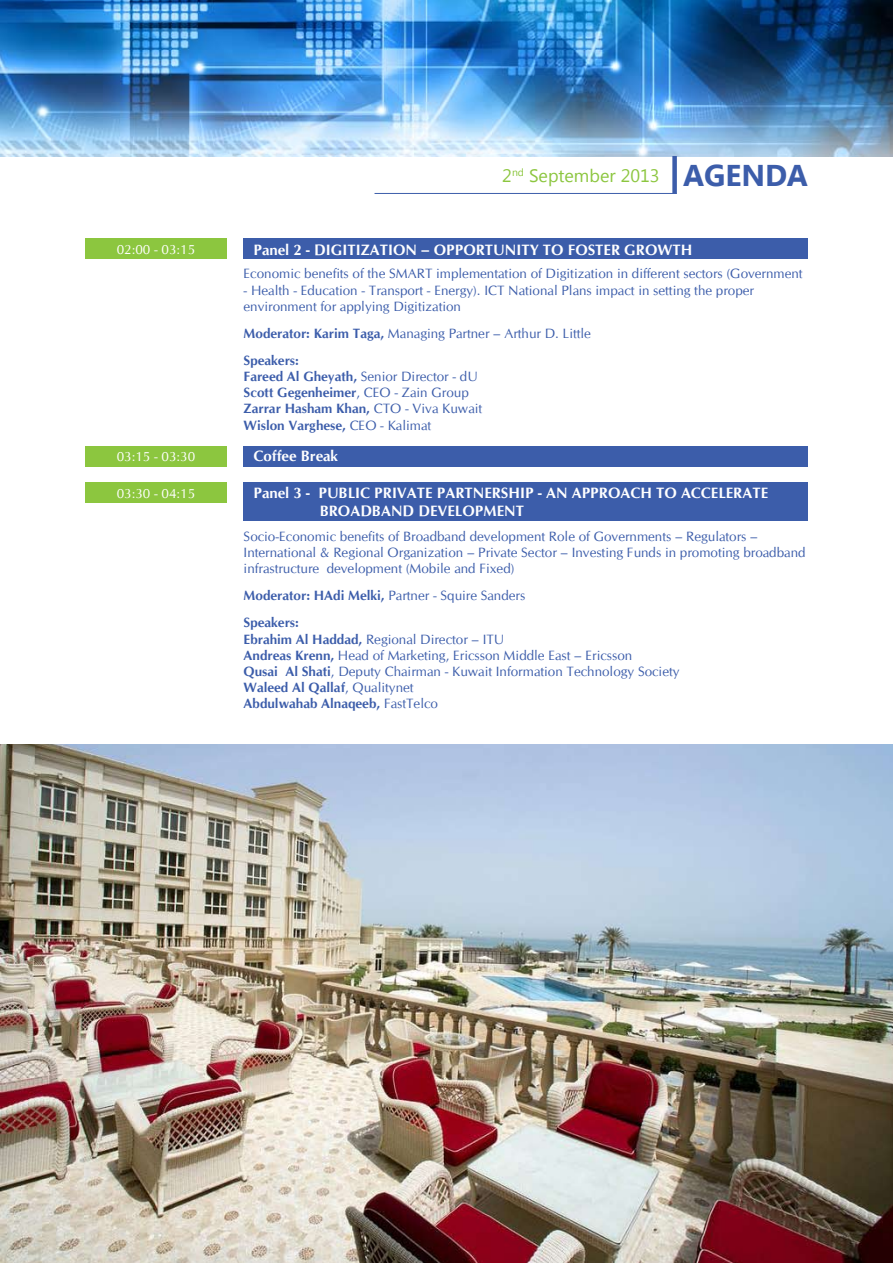
<style>
.page{position:relative;width:893px;height:1263px;background:#fff}
.page>*{position:absolute;margin:0;border:0;box-sizing:border-box;transform-origin:0 0}
.t1{font:18px "Segoe UI";color:#8cc63f}
.t2{font:700 15px/18px "CG Omega";color:#fff}
.t3{font:13.5px/16.2px "CG Omega";color:#3c5daa}
.t4{font:700 13.5px/16.2px "CG Omega";color:#3c5daa}
.t5{font:13.5px "CG Omega";color:#fff}
.s1{font-weight:700;font-size:30px;color:#3c5daa}
.s2{font-weight:700}
.s3{font-weight:400}
</style>
<div class="page">
<div style="left:85px;top:238px;width:142px;height:21px;background:#8cc63f"></div>
<div style="left:85px;top:482px;width:142px;height:21px;background:#8cc63f"></div>
<div style="left:243px;top:238px;width:565px;height:21px;background:#3c5daa"></div>
<div style="left:243px;top:482px;width:565px;height:39px;background:#3c5daa"></div>
<img style="left:0;top:0;width:893px;height:156px">
<div style="left:85px;top:446px;width:142px;height:21px;background:#8cc63f"></div>
<div style="left:243px;top:446px;width:565px;height:21px;background:#3c5daa"></div>
<img style="left:0;top:744px;width:893px;height:519px">
<hr style="left:375px;top:193px;width:302px;height:1px;background:#3c5daa">
<div style="left:672px;top:156px;width:5px;height:38px;background:#3c5daa"></div>
<p class="t5" style="left:117px;top:241px;width:80px">02:00 - 03:15</p>
<h1 class="t1" style="left:502px;top:163px;width:307px">2<sup>nd</sup> September 2013 <span class="s1">AGENDA</span></h1>
<p class="t2" style="left:253px;top:241px;width:191px">Panel 2 - Digitization – Opp</p>
<p class="t2" style="left:463px;top:241px;width:230px">ortunity to foster growth</p>
<p class="t3" style="left:244px;top:266px;width:561px">Economic benefits of the SMART implementation of Digitization in different sectors (Government</p>
<p class="t3" style="left:244px;top:282px;width:512px">- Health - Education - Transport - Energy). ICT National Plans impact in setting the proper environment for applying Digitization</p>
<p class="t3" style="left:244px;top:320px;width:349px;line-height:27px"><span class="s2">Moderator: Karim Taga,</span> Managing Partner – Arthur D. Little<br><span class="s2">Speakers:</span></p>
<p class="t4" style="left:244px;top:368px;width:240px">Fareed Al Gheyath, <span class="s3">Senior Director - dU </span>Scott Gegenheimer<span class="s3">, CEO - Zain Group </span>Zarrar H asham Khan, <span class="s3">CTO - Viva Kuwait </span>Wislon Varghese, <span class="s3">CEO - Kalimat</span></p>
<p class="t5" style="left:117px;top:448px;width:80px">03:15 - 03:30</p>
<p class="t2" style="left:253px;top:447px;width:86px">Coffee Break</p>
<p class="t5" style="left:117px;top:485px;width:80px">03:30 - 04:15</p>
<p class="t2" style="left:320px;top:484px;width:448px;text-indent:-66px">Panel 3 - Public Private Partnership - An approach to acce lerate broadband development</p>
<p class="t3" style="left:244px;top:528px;width:563px">Socio-Economic benefits of Broadband development Role of Governments – Regulators –<br>International &amp; Regional Organization – Private Sector – Investing Funds in promoting broadband infrastructure development (Mobile and Fixed)</p>
<p class="t4" style="left:244px;top:582px;width:283px;line-height:27px">Moderator: HAdi Melki, <span class="s3">Partner - Squire Sanders<br></span>Speakers:</p>
<p class="t3" style="left:244px;top:631px;width:437px"><span class="s2">Ebrahim Al Haddad,</span> Regional Director – ITU<br><span class="s2">Andreas Krenn,</span> Head of Marketing, Ericsson Middle East – Ericsson<br><span class="s2">Qusai Al Shati</span>, Deputy Chairman - Kuwait Information Technology Society <span class="s2">Waleed Al Qallaf</span>, Qualitynet<br><span class="s2">Abdulwahab Alnaqeeb,</span> FastTelco</p>
</div>
